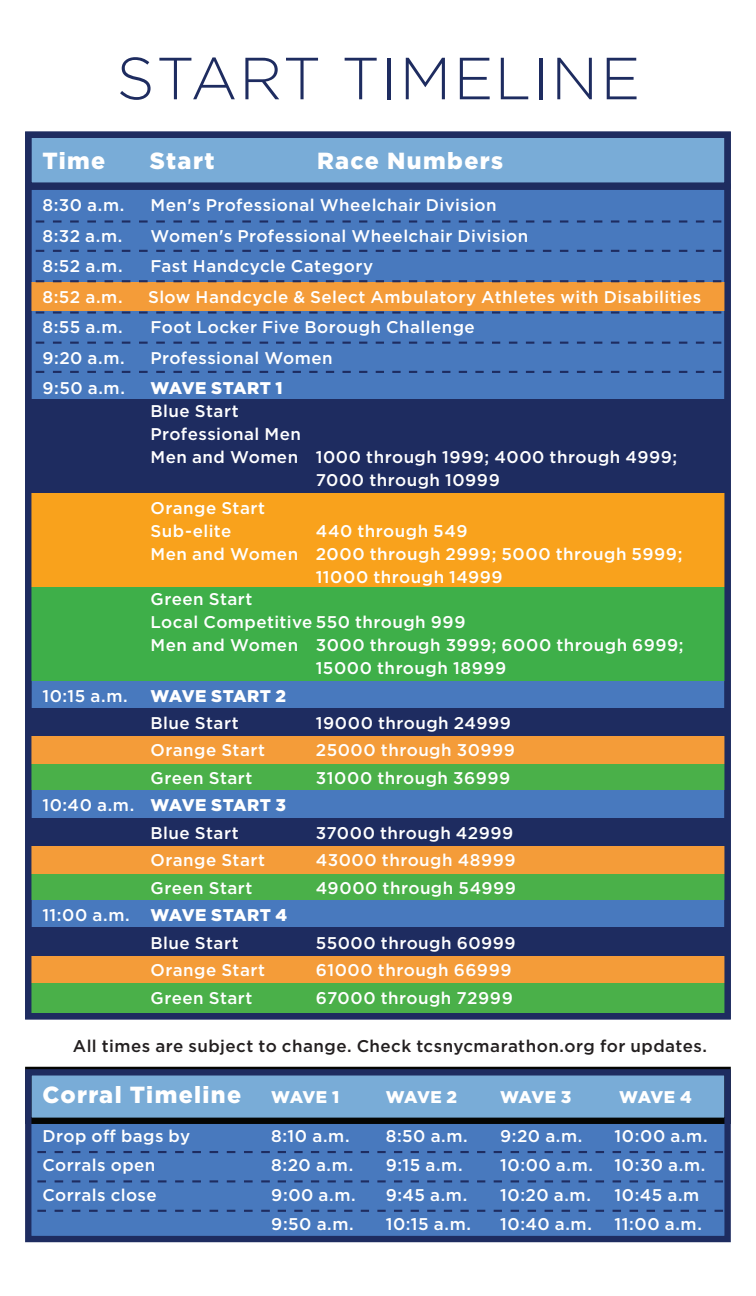
<style>
.page{position:relative;width:756px;height:1296px;background:#fff}
.page>*{position:absolute;margin:0;border:0;box-sizing:border-box;transform-origin:0 0}
.t1{font:300 59.4px "Gotham";letter-spacing:.03em;color:#1e2c60}
.t2{font:900 23.4px "Gotham";letter-spacing:.06em;color:#fff}
.t3{font:500 17.1px/27.6px "Gotham";letter-spacing:.03em;color:#fff}
.t4{font:500 17.1px "Gotham";letter-spacing:.025em;color:#231f20}
.t5{font:900 17.1px "Gotham";letter-spacing:.025em;color:#fff}
.t6{font:900 17.1px "Gotham";letter-spacing:-.03em;color:#fff}
.s1{font-weight:900}
</style>
<div class="page">
<div style="left:25px;top:184px;width:706px;height:835px;background:#4879be;border:6px solid #1e2c60"></div>
<div style="left:31px;top:399px;width:697px;height:94px;background:#1e2c60"></div>
<div style="left:31px;top:493px;width:694px;height:94px;background:#f9a21c"></div>
<div style="left:31px;top:587px;width:694px;height:94px;background:#3eaf49"></div>
<div style="left:28px;top:1119px;width:700px;height:121px;background:#4879be"></div>
<div style="left:25px;top:1067px;width:706px;height:57px;background:#79acd7;border:6px solid #040503"></div>
<div style="left:31px;top:282px;width:694px;height:29px;background:#f49c39"></div>
<div style="left:28px;top:708px;width:700px;height:29px;background:#1e2c60"></div>
<div style="left:28px;top:818px;width:700px;height:28px;background:#1e2c60"></div>
<div style="left:28px;top:928px;width:700px;height:28px;background:#1e2c60"></div>
<div style="left:31px;top:737px;width:694px;height:27px;background:#f49c39"></div>
<div style="left:31px;top:847px;width:694px;height:27px;background:#f49c39"></div>
<div style="left:28px;top:956px;width:697px;height:27px;background:#f49c39"></div>
<div style="left:31px;top:764px;width:694px;height:26px;background:#4ab049"></div>
<div style="left:31px;top:874px;width:694px;height:25px;background:#4ab049"></div>
<div style="left:28px;top:983px;width:697px;height:30px;background:#4ab049"></div>
<svg style="left:36px;top:220px;width:232px;height:3px"></svg>
<svg style="left:276px;top:220px;width:224px;height:3px"></svg>
<svg style="left:509px;top:220px;width:212px;height:3px"></svg>
<svg style="left:36px;top:311px;width:232px;height:3px"></svg>
<svg style="left:276px;top:311px;width:224px;height:3px"></svg>
<svg style="left:509px;top:311px;width:212px;height:3px"></svg>
<svg style="left:36px;top:342px;width:232px;height:2px"></svg>
<svg style="left:276px;top:342px;width:224px;height:2px"></svg>
<svg style="left:509px;top:342px;width:212px;height:2px"></svg>
<svg style="left:36px;top:371px;width:232px;height:2px"></svg>
<svg style="left:276px;top:371px;width:224px;height:2px"></svg>
<svg style="left:509px;top:371px;width:212px;height:2px"></svg>
<svg style="left:36px;top:280px;width:232px;height:2px"></svg>
<svg style="left:276px;top:280px;width:224px;height:2px"></svg>
<svg style="left:509px;top:280px;width:212px;height:2px"></svg>
<svg style="left:36px;top:250px;width:232px;height:2px"></svg>
<svg style="left:276px;top:250px;width:224px;height:2px"></svg>
<svg style="left:509px;top:250px;width:212px;height:2px"></svg>
<div style="left:25px;top:132px;width:706px;height:57px;background:#79acd7;border:6px solid #1e2c60"></div>
<svg style="left:37px;top:1151px;width:233px;height:2px"></svg>
<svg style="left:278px;top:1151px;width:224px;height:2px"></svg>
<svg style="left:511px;top:1151px;width:212px;height:2px"></svg>
<svg style="left:37px;top:1180px;width:233px;height:2px"></svg>
<svg style="left:278px;top:1180px;width:224px;height:2px"></svg>
<svg style="left:511px;top:1180px;width:212px;height:2px"></svg>
<svg style="left:37px;top:1210px;width:233px;height:2px"></svg>
<svg style="left:278px;top:1210px;width:224px;height:2px"></svg>
<svg style="left:511px;top:1210px;width:212px;height:2px"></svg>
<div style="left:25px;top:132px;width:706px;height:887px;border:6px solid #1e2c60"></div>
<div style="left:25px;top:1069px;width:706px;height:173px;border:6px solid #1e2c60"></div>
<h1 class="t1" style="left:117px;top:41px;width:525px">START TIMELINE</h1>
<h2 class="t2" style="left:42px;top:145px;width:65px">Time</h2>
<h2 class="t2" style="left:150px;top:145px;width:66px">Start</h2>
<h2 class="t2" style="left:317px;top:145px;width:187px">Race Numbers</h2>
<p class="t3" style="left:42px;top:191px;width:84px">8:30 a.m.</p>
<p class="t3" style="left:150px;top:191px;width:348px">Men's Professional Wheelchair Division</p>
<p class="t3" style="left:42px;top:222px;width:82px">8:32 a.m.</p>
<p class="t3" style="left:150px;top:222px;width:379px">Women's Professional Wheelchair Division</p>
<p class="t3" style="left:42px;top:252px;width:82px">8:52 a.m.</p>
<p class="t3" style="left:150px;top:252px;width:224px">Fast Handcycle Category</p>
<p class="t3" style="left:42px;top:283px;width:82px">8:52 a.m.</p>
<p class="t3" style="left:148px;top:283px;width:555px">Slow Handcycle &amp; Select Ambulatory Athletes with Disabilities</p>
<p class="t3" style="left:42px;top:313px;width:82px">8:55 a.m.</p>
<p class="t3" style="left:150px;top:313px;width:326px">Foot Locker Five Borough Challenge</p>
<p class="t3" style="left:42px;top:344px;width:84px">9:20 a.m.</p>
<p class="t3" style="left:150px;top:344px;width:184px">Professional Women</p>
<p class="t3" style="left:42px;top:374px;width:84px">9:50 a.m.</p>
<p class="t5" style="left:150px;top:377px;width:134px">WAVE START 1</p>
<p class="t3" style="left:150px;top:397px;width:90px">Blue Start</p>
<p class="t3" style="left:150px;top:420px;width:152px">Professional Men</p>
<p class="t3" style="left:150px;top:443px;width:528px">Men and Women 1000 through 1999; 4000 through 4999;</p>
<p class="t3" style="left:316px;top:466px;width:186px">7000 through 10999</p>
<p class="t3" style="left:150px;top:496px;width:116px;line-height:22.8px">Orange Start<br>Sub-elite</p>
<p class="t3" style="left:316px;top:517px;width:153px">440 through 549</p>
<p class="t3" style="left:150px;top:540px;width:534px">Men and Women 2000 through 2999; 5000 through 5999;</p>
<p class="t3" style="left:316px;top:562px;width:189px">11000 through 14999</p>
<p class="t3" style="left:150px;top:585px;width:104px">Green Start</p>
<p class="t3" style="left:150px;top:608px;width:317px">Local Competitive 550 through 999</p>
<p class="t3" style="left:150px;top:631px;width:535px">Men and Women 3000 through 3999; 6000 through 6999;</p>
<p class="t3" style="left:316px;top:654px;width:192px">15000 through 18999</p>
<p class="t3" style="left:42px;top:681px;width:87px">10:15 a.m.</p>
<p class="t5" style="left:150px;top:684px;width:137px">WAVE START 2</p>
<p class="t3" style="left:150px;top:709px;width:90px">Blue Start</p>
<p class="t3" style="left:316px;top:709px;width:197px">19000 through 24999</p>
<p class="t3" style="left:150px;top:736px;width:116px">Orange Start</p>
<p class="t3" style="left:316px;top:736px;width:201px">25000 through 30999</p>
<p class="t3" style="left:150px;top:764px;width:104px">Green Start</p>
<p class="t3" style="left:316px;top:764px;width:196px">31000 through 36999</p>
<p class="t3" style="left:150px;top:791px;width:137px;text-indent:-108px">10:40 a.m. <span class="s1">WAVE START 3<br></span>Blue Start</p>
<p class="t3" style="left:316px;top:819px;width:199px">37000 through 42999</p>
<p class="t3" style="left:150px;top:846px;width:116px">Orange Start</p>
<p class="t3" style="left:316px;top:846px;width:202px">43000 through 48999</p>
<p class="t3" style="left:150px;top:874px;width:104px">Green Start</p>
<p class="t3" style="left:316px;top:874px;width:202px">49000 through 54999</p>
<p class="t3" style="left:150px;top:901px;width:138px;text-indent:-108px">11:00 a.m. <span class="s1">WAVE START 4<br></span>Blue Start</p>
<p class="t3" style="left:316px;top:929px;width:201px">55000 through 60999</p>
<p class="t3" style="left:150px;top:956px;width:116px">Orange Start</p>
<p class="t3" style="left:316px;top:956px;width:197px">61000 through 66999</p>
<p class="t3" style="left:150px;top:984px;width:104px">Green Start</p>
<p class="t3" style="left:316px;top:984px;width:199px">67000 through 72999</p>
<p class="t4" style="left:73px;top:1034px;width:636px">All times are subject to change. Check tcsnycmarathon.org for updates.</p>
<h2 class="t2" style="left:42px;top:1078px;width:200px">Corral Timeline</h2>
<p class="t6" style="left:271px;top:1085px;width:69px">WAVE 1</p>
<p class="t6" style="left:386px;top:1085px;width:73px">WAVE 2</p>
<p class="t6" style="left:500px;top:1085px;width:73px">WAVE 3</p>
<p class="t6" style="left:619px;top:1085px;width:74px">WAVE 4</p>
<p class="t3" style="left:42px;top:1122px;width:149px">Drop off bags by</p>
<p class="t3" style="left:271px;top:1122px;width:80px">8:10 a.m.</p>
<p class="t3" style="left:386px;top:1122px;width:84px">8:50 a.m.</p>
<p class="t3" style="left:500px;top:1122px;width:84px">9:20 a.m.</p>
<p class="t3" style="left:615px;top:1122px;width:95px">10:00 a.m.</p>
<p class="t3" style="left:42px;top:1151px;width:115px">Corrals open</p>
<p class="t3" style="left:271px;top:1151px;width:83px">8:20 a.m.</p>
<p class="t3" style="left:386px;top:1151px;width:78px">9:15 a.m.</p>
<p class="t3" style="left:500px;top:1151px;width:95px">10:00 a.m.</p>
<p class="t3" style="left:615px;top:1151px;width:92px">10:30 a.m.</p>
<p class="t3" style="left:42px;top:1181px;width:116px">Corrals close</p>
<p class="t3" style="left:271px;top:1181px;width:86px">9:00 a.m.</p>
<p class="t3" style="left:386px;top:1181px;width:83px">9:45 a.m.</p>
<p class="t3" style="left:500px;top:1181px;width:92px">10:20 a.m.</p>
<p class="t3" style="left:615px;top:1181px;width:86px">10:45 a.m</p>
<p class="t3" style="left:271px;top:1210px;width:84px">9:50 a.m.</p>
<p class="t3" style="left:386px;top:1210px;width:87px">10:15 a.m.</p>
<p class="t3" style="left:500px;top:1210px;width:93px">10:40 a.m.</p>
<p class="t3" style="left:615px;top:1210px;width:89px">11:00 a.m.</p>
</div>
